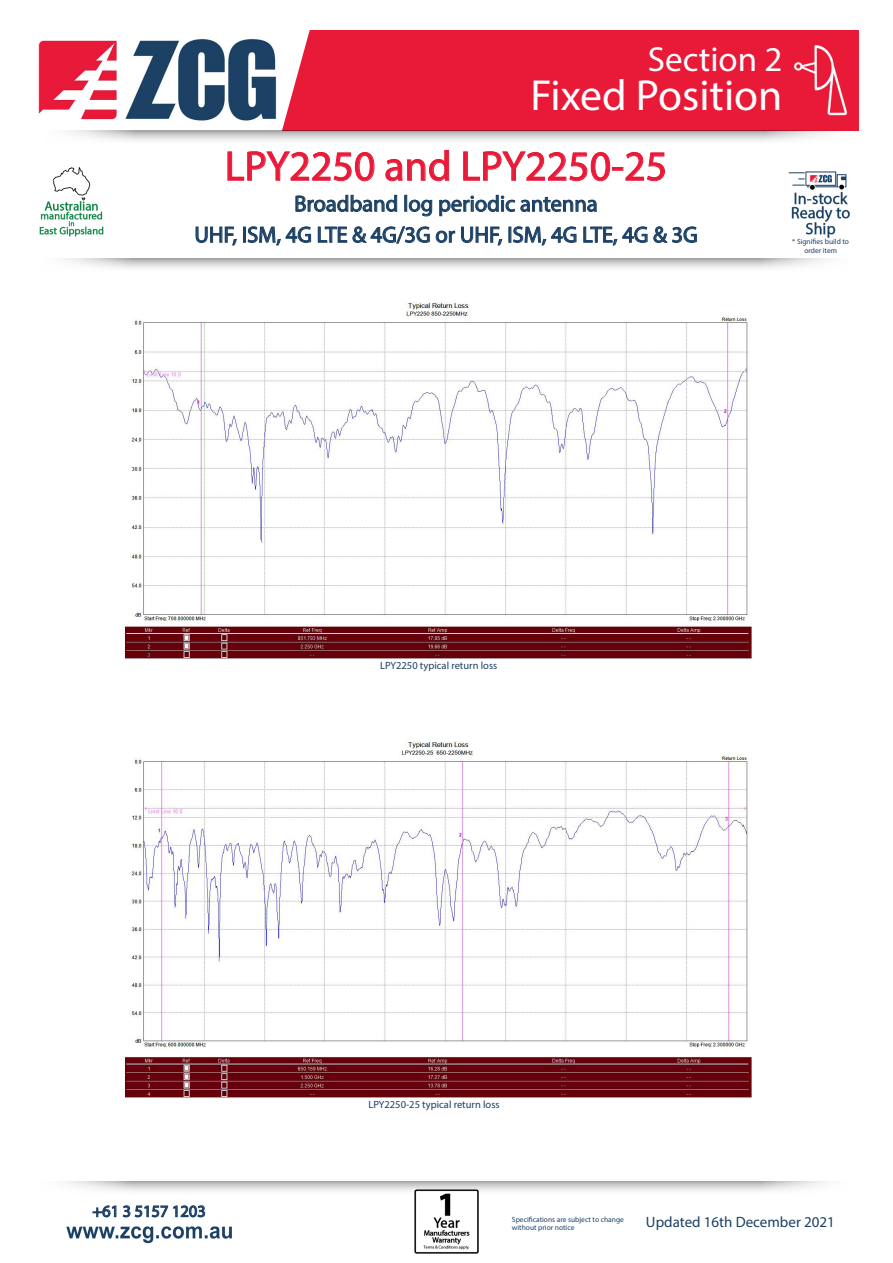
<style>
.page{position:relative;width:893px;height:1263px;background:#fff}
.page>*{position:absolute;margin:0;border:0;box-sizing:border-box;transform-origin:0 0}
.t1{font:43.65px "Myriad Pro";color:#fff}
.t2{font:42px "Myriad Pro";color:#e91938}
.t3{font:34.95px "Myriad Pro";color:#fff}
.t4{font:22.5px "Myriad Pro";color:#1b4064}
.t5{font:16.5px "Myriad Pro";color:#1b4064}
.t6{font:15px "Myriad Pro";color:#1b4064}
.t7{font:10.5px "Myriad Pro";color:#1b4064}
.t8{font:7.5px/9px "Myriad Pro";color:#1b4064;text-align:center}
</style>
<div class="page">
<img style="left:66px;top:1226px;width:166px;height:17px">
<svg style="left:92px;top:1205px;width:114px;height:13px"></svg>
<svg style="left:64px;top:1181px;width:764px;height:13px"></svg>
<svg style="left:65px;top:259px;width:762px;height:10px"></svg>
<div style="left:273px;top:30px;width:586px;height:101px;background:#e91938"></div>
<svg style="left:68px;top:131px;width:764px;height:10px"></svg>
<svg style="left:195px;top:150px;width:502px;height:96px"></svg>
<img style="left:38px;top:34px;width:244px;height:91px">
<img style="left:414px;top:1190px;width:64px;height:64px">
<img style="left:788px;top:171px;width:62px;height:66px">
<img style="left:785px;top:44px;width:72px;height:72px">
<img style="left:123px;top:302px;width:629px;height:358px">
<img style="left:123px;top:741px;width:630px;height:358px">
<img style="left:39px;top:167px;width:65px;height:70px">
<p class="t3" style="left:648px;top:38px;width:136px">Section 2</p>
<p class="t1" style="left:530px;top:69px;width:254px">Fixed Position</p>
<p class="t2" style="left:225px;top:140px;width:444px">LPY2250 and LPY2250-25</p>
<p class="t4" style="left:294px;top:190px;width:305px">Broadband log periodic antenna</p>
<p class="t4" style="left:194px;top:221px;width:505px">UHF, ISM, 4G LTE &amp; 4G/3G or UHF, ISM, 4G LTE, 4G &amp; 3G</p>
<p class="t8" style="left:792px;top:237px;width:58px">* Signifies build to order item</p>
<p class="t7" style="left:380px;top:659px;width:119px">LPY2250 typical return loss</p>
<p class="t7" style="left:368px;top:1098px;width:133px">LPY2250-25 typical return loss</p>
<p class="t5" style="left:92px;top:1201px;width:115px">+61 3 5157 1203</p>
<p class="t8" style="left:512px;top:1214px;width:113px">Specifications are subject to change</p>
<p class="t8" style="left:512px;top:1223px;width:64px">without prior notice</p>
<p class="t6" style="left:646px;top:1213px;width:190px">Updated 16th December 2021</p>
</div>
